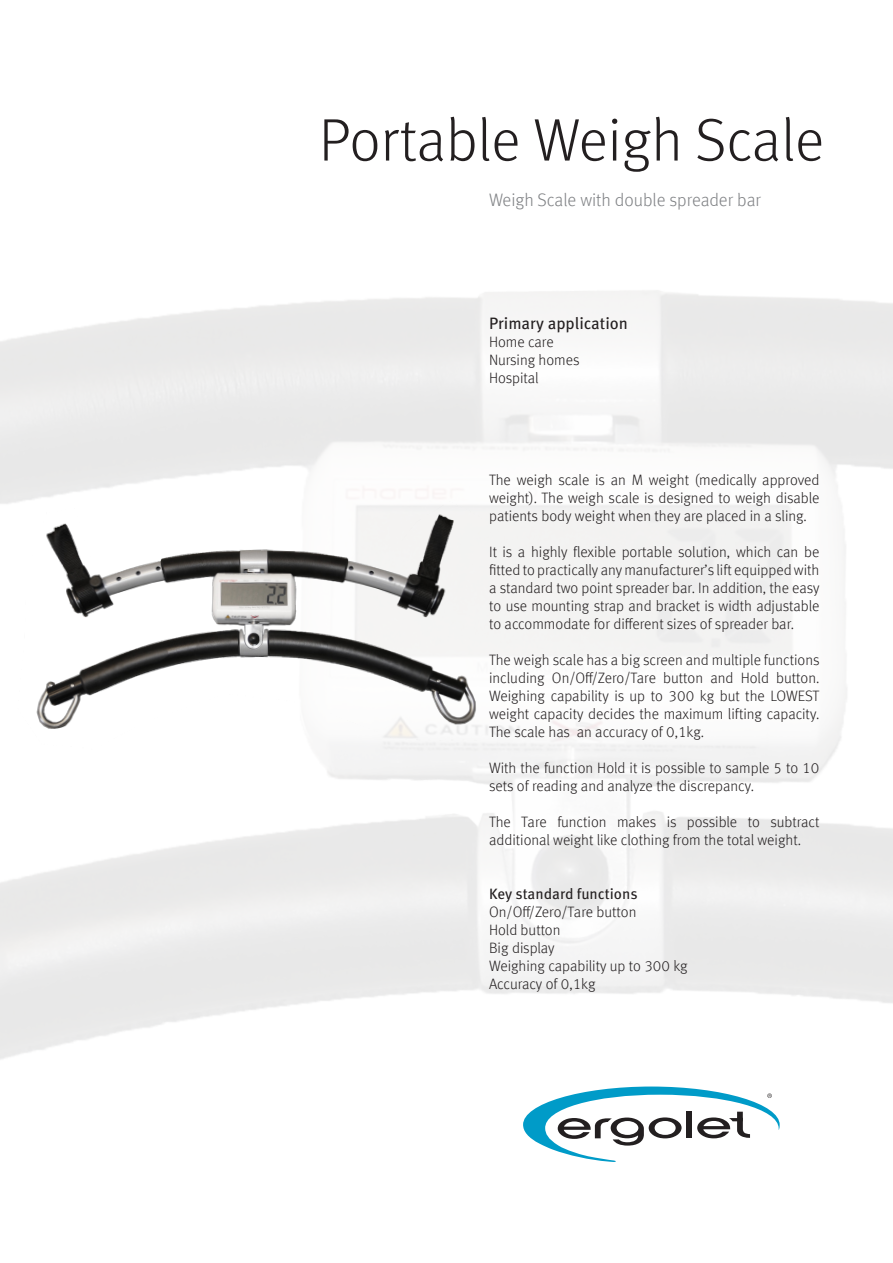
<style>
.page{position:relative;width:893px;height:1263px;background:#fff}
.page>*{position:absolute;margin:0;border:0;box-sizing:border-box;transform-origin:0 0}
.t1{font:300 60px "Meta Offc Pro";color:#231f20}
.t2{font:300 18px "Meta Offc Pro";letter-spacing:-.005em;color:#808285}
.t3{font:16.5px "Meta Pro";color:#231f20}
.t4{font:300 15px/18px "Meta Offc Pro";color:#231f20;text-align:justify}
.t5{font:15px "Meta Pro";color:#231f20}
</style>
<div class="page">
<svg style="left:523px;top:1086px;width:257px;height:76px"></svg>
<img style="left:0;top:437px;width:553px;height:358px">
<p class="t1" style="left:319px;top:96px;width:507px">Portable Weigh Scale</p>
<p class="t2" style="left:489px;top:187px;width:273px">Weigh Scale with double spreader bar</p>
<p class="t3" style="left:489px;top:310px;width:141px">Primary application</p>
<p class="t4" style="left:489px;top:332px;width:66px">Home care</p>
<p class="t4" style="left:489px;top:350px;width:92px">Nursing homes</p>
<p class="t4" style="left:489px;top:368px;width:51px">Hospital</p>
<p class="t4" style="left:489px;top:470px;width:332px">The weigh scale is an M weight (medically approved weight). The weigh scale is designed to weigh disable patients body weight when they are placed in a sling.</p>
<p class="t4" style="left:489px;top:542px;width:332px">It is a highly flexible portable solution, which can be fitted to practically any manufacturer’s lift equipped with a standard two point spreader bar. In addition, the easy to use mounting strap and bracket is width adjustable to accommodate for different sizes of spreader bar.</p>
<p class="t4" style="left:489px;top:650px;width:332px">The weigh scale has a big screen and multiple functions including On/Off/Zero/Tare button and Hold button.<br>Weighing capability is up to 300 kg but the LOWEST weight capacity decides the maximum lifting capacity.<br>The scale has an accuracy of 0,1kg.</p>
<p class="t4" style="left:489px;top:758px;width:332px">With the function Hold it is possible to sample 5 to 10 sets of reading and analyze the discrepancy.</p>
<p class="t4" style="left:489px;top:812px;width:332px">The Tare function makes is possible to subtract additional weight like clothing from the total weight.</p>
<p class="t5" style="left:489px;top:882px;width:150px">Key standard functions</p>
<p class="t4" style="left:489px;top:902px;width:149px">On/Off/Zero/Tare button</p>
<p class="t4" style="left:489px;top:920px;width:73px">Hold button</p>
<p class="t4" style="left:489px;top:938px;width:67px">Big display</p>
<p class="t4" style="left:489px;top:956px;width:200px">Weighing capability up to 300 kg</p>
<p class="t4" style="left:489px;top:974px;width:108px">Accuracy of 0,1kg</p>
</div>
